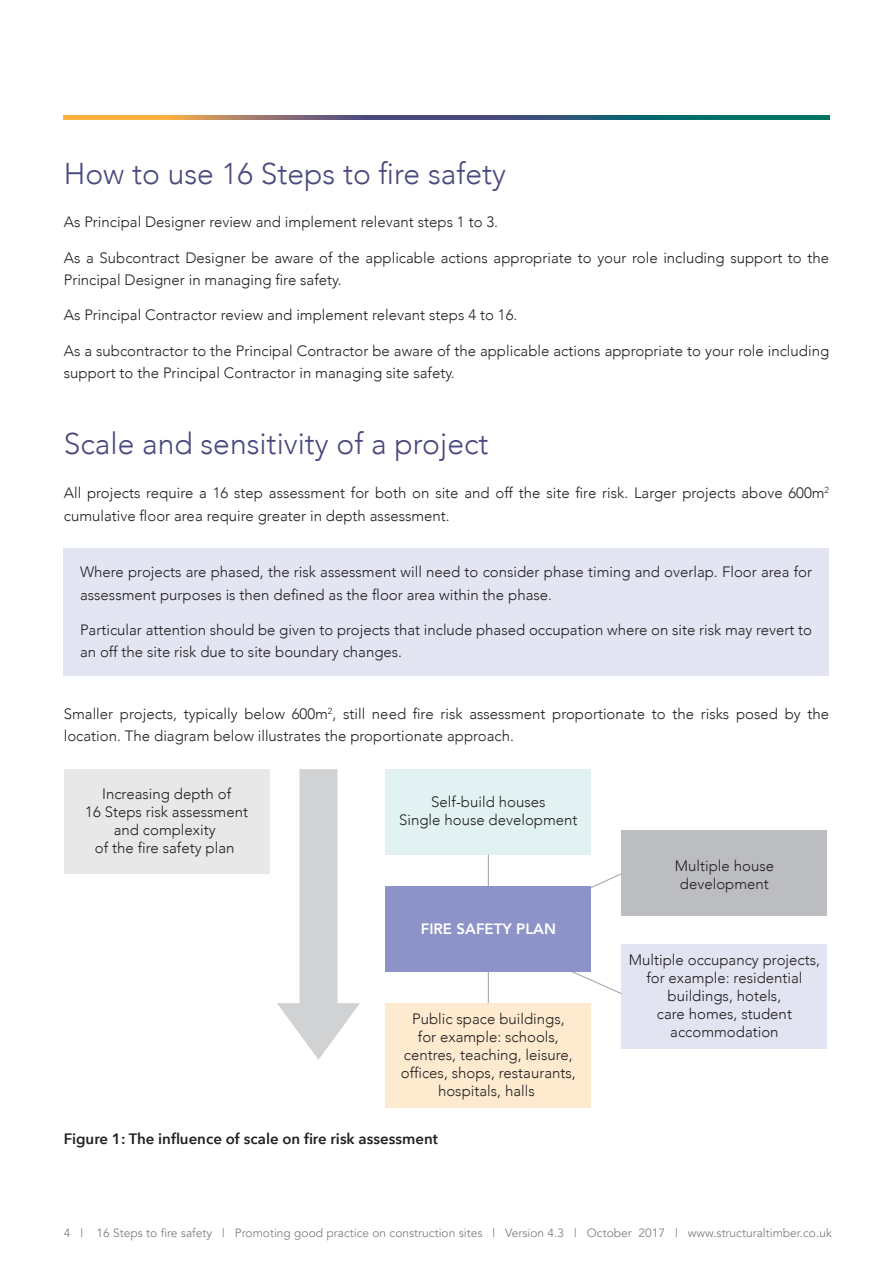
<style>
.page{position:relative;width:893px;height:1263px;background:#fff}
.page>*{position:absolute;margin:0;border:0;box-sizing:border-box;transform-origin:0 0}
.Header_STA_23_v1{font:300 30px "Avenir";color:#4a497d}
.Body_STA_23_v1{font:300 15px/18px "Avenir";color:#231f20}
.Figure_Bold_STA_23_v1{font:600 15px "Avenir Next";color:#231f20}
.t1{font:800 15px "Avenir";color:#fff}
.t2{font:12px "Avenir";color:#808285}
</style>
<div class="page">
<svg style="left:64px;top:116px;width:765px;height:4px;background:#5f6f69"></svg>
<div style="left:64px;top:548px;width:765px;height:128px;background:#e3e5f2"></div>
<svg style="left:486px;top:872px;width:137px;height:123px"></svg>
<hr style="left:488px;top:971px;width:1px;height:32px;background:#a8a9ad">
<hr style="left:488px;top:854px;width:1px;height:32px;background:#a8a9ad">
<div style="left:64px;top:769px;width:206px;height:105px;background:#e8e8e9"></div>
<div style="left:385px;top:769px;width:206px;height:85px;background:#e2f1f1"></div>
<div style="left:385px;top:886px;width:206px;height:85px;background:#8d92c8"></div>
<div style="left:385px;top:1003px;width:206px;height:105px;background:#feebcf"></div>
<div style="left:622px;top:830px;width:205px;height:85px;background:#bcbdc0"></div>
<div style="left:622px;top:944px;width:205px;height:105px;background:#e2e4f1"></div>
<svg style="left:277px;top:769px;width:83px;height:291px"></svg>
<p class="Header_STA_23_v1" style="left:64px;top:156px;width:444px">How to use 16 Steps to fire safety</p>
<p class="Body_STA_23_v1" style="left:64px;top:213px;width:436px">As Principal Designer review and implement relevant steps 1 to 3.</p>
<p class="Body_STA_23_v1" style="left:64px;top:246px;width:767px;line-height:22.5px">As a Subcontract Designer be aware of the applicable actions appropriate to your role including support to the<br>Principal Designer in managing fire safety.</p>
<p class="Body_STA_23_v1" style="left:64px;top:306px;width:455px">As Principal Contractor review and implement relevant steps 4 to 16.</p>
<p class="Body_STA_23_v1" style="left:64px;top:339px;width:767px;line-height:22.5px">As a subcontractor to the Principal Contractor be aware of the applicable actions appropriate to your role including support to the Principal Contractor in managing site safety.</p>
<p class="Header_STA_23_v1" style="left:64px;top:426px;width:426px">Scale and sensitivity of a project</p>
<p class="Body_STA_23_v1" style="left:64px;top:482px;width:767px;line-height:22.5px">All projects require a 16 step assessment for both on site and off the site fire risk. Larger projects above 600m<sup>2 </sup>cumulative floor area require greater in depth assessment.</p>
<p class="Body_STA_23_v1" style="left:80px;top:561px;width:734px;line-height:22.5px">Where projects are phased, the risk assessment will need to consider phase timing and overlap. Floor area for assessment purposes is then defined as the floor area within the phase.</p>
<p class="Body_STA_23_v1" style="left:80px;top:618px;width:734px;line-height:22.5px">Particular attention should be given to projects that include phased occupation where on site risk may revert to an off the site risk due to site boundary changes.</p>
<p class="Body_STA_23_v1" style="left:64px;top:702px;width:767px;line-height:22.5px">Smaller projects, typically below 600m<sup>2</sup>, still need fire risk assessment proportionate to the risks posed by the location. The diagram below illustrates the proportionate approach.</p>
<p class="Body_STA_23_v1" style="left:85px;top:785px;width:164px;text-align:center">Increasing depth of<br>16 Steps risk assessment and complexity<br>of the fire safety plan</p>
<p class="Body_STA_23_v1" style="left:399px;top:793px;width:180px;text-align:center">Self-build houses<br>Single house development</p>
<p class="t1" style="left:421px;top:917px;width:137px">FIRE SAFETY PLAN</p>
<p class="Body_STA_23_v1" style="left:401px;top:1010px;width:176px;text-align:center">Public space buildings,<br>for example: schools, centres, teaching, leisure, offices, shops, restaurants, hospitals, halls</p>
<p class="Figure_Bold_STA_23_v1" style="left:64px;top:1126px;width:376px">Figure 1: The influence of scale on fire risk assessment</p>
<p class="Body_STA_23_v1" style="left:675px;top:856px;width:101px;text-align:center">Multiple house development</p>
<p class="Body_STA_23_v1" style="left:629px;top:951px;width:193px;text-align:center">Multiple occupancy projects, for example: residential buildings, hotels,<br>care homes, student accommodation</p>
<p class="t2" style="left:64px;top:1226px;width:770px">4 | 16 Steps to fire safety | Promoting good practice on construction sites | Version 4.3 | October 2017 | www.structuraltimber.co.uk</p>
</div>
